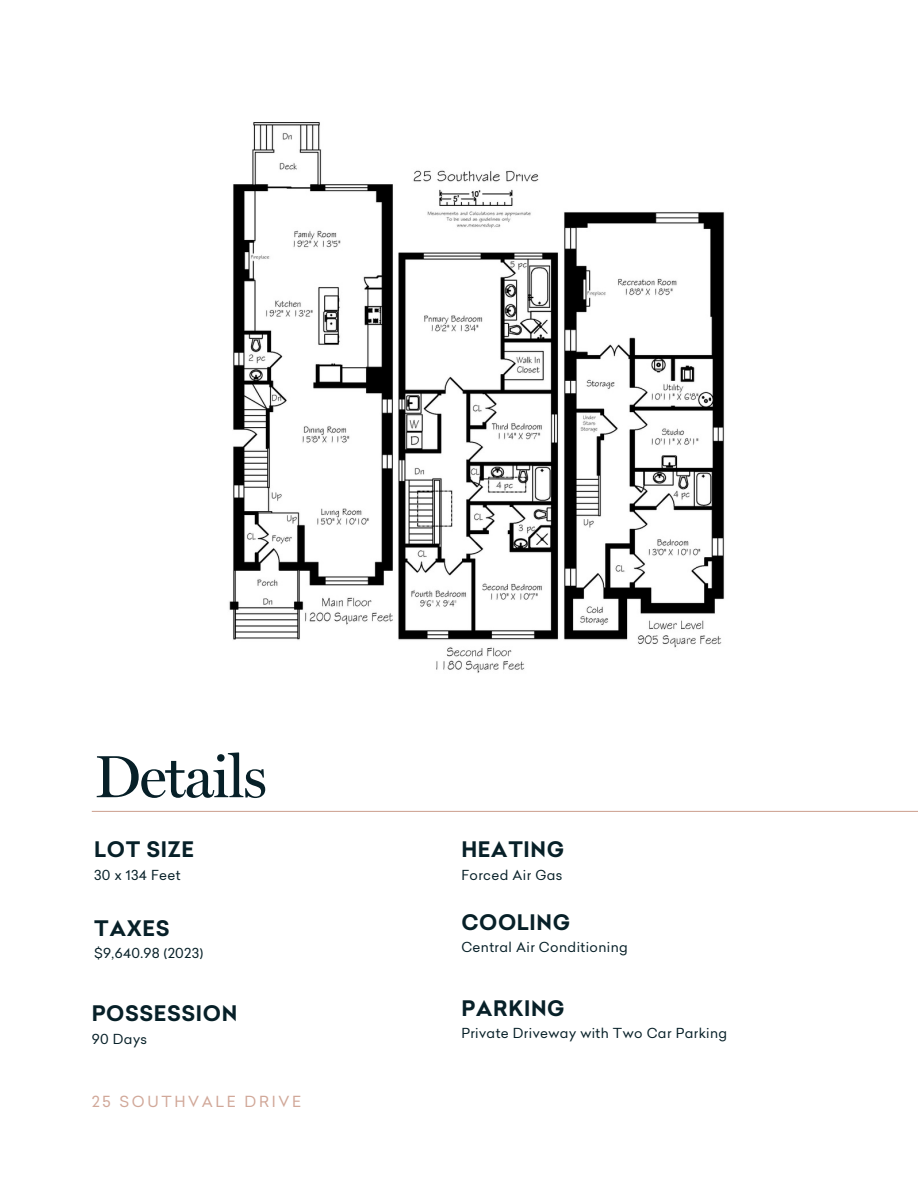
<style>
.page{position:relative;width:918px;height:1188px;background:#fff}
.page>*{position:absolute;margin:0;border:0;box-sizing:border-box;transform-origin:0 0}
.t1{font:60px "Miller Display";letter-spacing:-.025em;color:#072028}
.t2{font:700 21px "Celias";letter-spacing:.03em;color:#072028}
.t3{font:15px "Celias";letter-spacing:.175em;color:#d1a899}
.t4{font:13.5px "Celias";letter-spacing:.03em;color:#072028}
</style>
<div class="page">
<hr style="left:92px;top:811px;width:826px;height:1px;background:#d1a899">
<img style="left:229px;top:122px;width:496px;height:551px">
<p class="t1" style="left:94px;top:741px;width:175px">Details</p>
<h2 class="t2" style="left:94px;top:841px;width:101px">LOT SIZE</h2>
<p class="t4" style="left:94px;top:869px;width:88px">30 x 134 Feet</p>
<p class="t2" style="left:94px;top:920px;width:77px">TAXES</p>
<p class="t4" style="left:94px;top:948px;width:110px">$9,640.98 (2023)</p>
<h2 class="t2" style="left:92px;top:1006px;width:147px">POSSESSION</h2>
<p class="t4" style="left:92px;top:1034px;width:57px">90 Days</p>
<h3 class="t3" style="left:92px;top:1096px;width:211px">25 SOUTHVALE DRIVE</h3>
<h2 class="t2" style="left:461px;top:841px;width:104px">HEATING</h2>
<p class="t4" style="left:461px;top:869px;width:103px">Forced Air Gas</p>
<h2 class="t2" style="left:461px;top:914px;width:110px">COOLING</h2>
<p class="t4" style="left:461px;top:942px;width:168px">Central Air Conditioning</p>
<h2 class="t2" style="left:461px;top:1000px;width:105px">PARKING</h2>
<p class="t4" style="left:461px;top:1028px;width:267px">Private Driveway with Two Car Parking</p>
</div>
